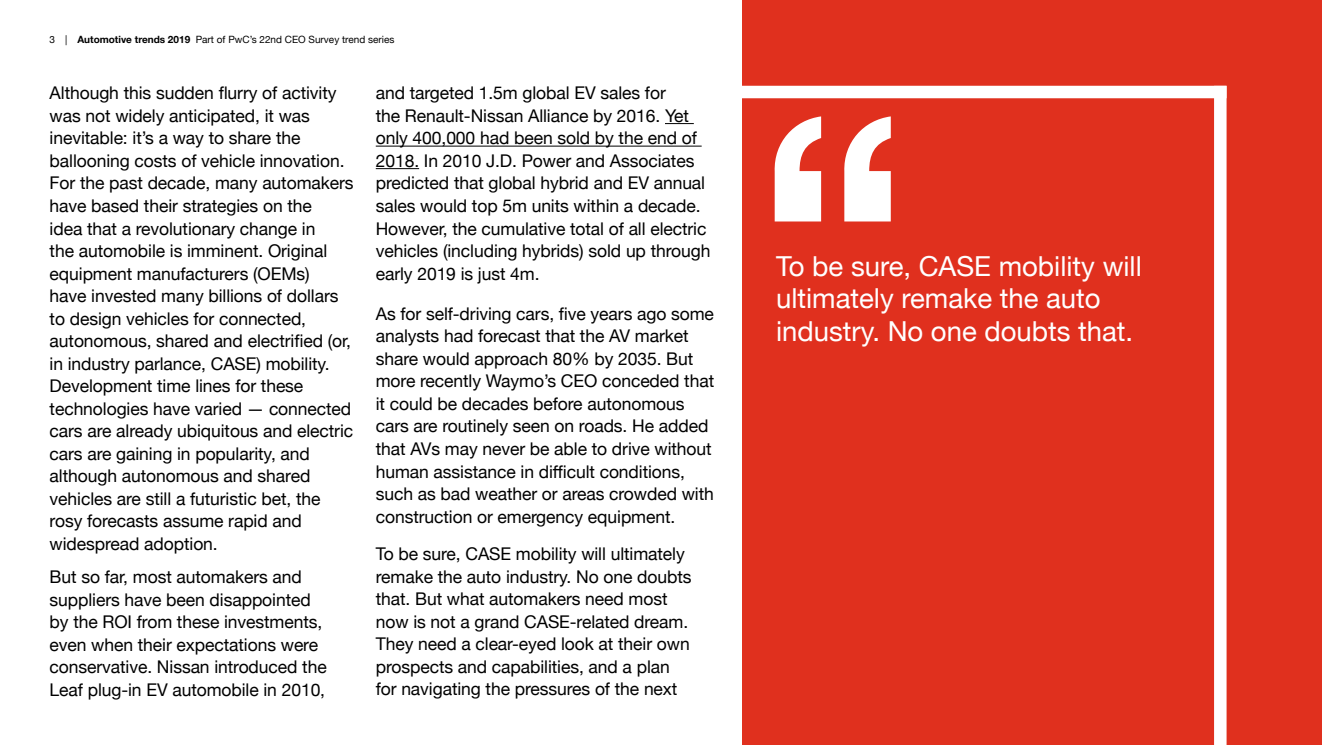
<style>
.page{position:relative;width:1322px;height:745px;background:#fff}
.page>*{position:absolute;margin:0;border:0;box-sizing:border-box;transform-origin:0 0}
.t1{font:27.5px/32.5px "Helvetica Neue";color:#fff}
.t2{font:17.5px/22.5px "Helvetica Neue";letter-spacing:-.005em;color:#000}
.t3{font:10px "Helvetica Neue";color:#000}
.s1{font-weight:700}
</style>
<div class="page">
<svg style="left:665px;top:123px;width:29px;height:1px"></svg>
<hr style="left:376px;top:146px;width:325px;height:1px;background:#000">
<hr style="left:376px;top:168px;width:43px;height:1px;background:#000">
<div style="left:742px;top:0;width:580px;height:744px;background:#e0301e"></div>
<svg style="left:774px;top:116px;width:117px;height:105px"></svg>
<div style="left:715px;top:86px;width:511px;height:12px;background:#fff"></div>
<div style="left:1214px;top:86px;width:12px;height:658px;background:#fff"></div>
<p class="t3" style="left:50px;top:32px;width:346px">3 | <span class="s1">Automotive trends 2019</span> Part of PwC’s 22nd CEO Survey trend series</p>
<p class="t2" style="left:50px;top:83px;width:305px">Although this sudden flurry of activity was not widely anticipated, it was inevitable: it’s a way to share the ballooning costs of vehicle innovation.<br>For the past decade, many automakers have based their strategies on the<br>idea that a revolutionary change in<br>the automobile is imminent. Original equipment manufacturers (OEMs)<br>have invested many billions of dollars to design vehicles for connected, autonomous, shared and electrified (or, in industry parlance, CASE) mobility.<br>Development time lines for these technologies have varied — connected cars are already ubiquitous and electric cars are gaining in popularity, and although autonomous and shared vehicles are still a futuristic bet, the rosy forecasts assume rapid and widespread adoption.</p>
<p class="t2" style="left:50px;top:566px;width:279px">But so far, most automakers and suppliers have been disappointed by the ROI from these investments, even when their expectations were conservative. Nissan introduced the Leaf plug-in EV automobile in 2010,</p>
<p class="t2" style="left:376px;top:83px;width:336px">and targeted 1.5m global EV sales for<br>the Renault-Nissan Alliance by 2016. Yet only 400,000 had been sold by the end of 2018. In 2010 J.D. Power and Associates predicted that global hybrid and EV annual sales would top 5m units within a decade.<br>However, the cumulative total of all electric vehicles (including hybrids) sold up through early 2019 is just 4m.</p>
<p class="t2" style="left:376px;top:303px;width:340px">As for self-driving cars, five years ago some analysts had forecast that the AV market share would approach 80% by 2035. But more recently Waymo’s CEO conceded that it could be decades before autonomous cars are routinely seen on roads. He added that AVs may never be able to drive without human assistance in difficult conditions, such as bad weather or areas crowded with construction or emergency equipment.</p>
<p class="t2" style="left:376px;top:543px;width:317px">To be sure, CASE mobility will ultimately remake the auto industry. No one doubts that. But what automakers need most now is not a grand CASE-related dream.<br>They need a clear-eyed look at their own prospects and capabilities, and a plan for navigating the pressures of the next</p>
<h1 class="t1" style="left:776px;top:251px;width:367px">To be sure, CASE mobility will ultimately remake the auto industry. No one doubts that.</h1>
</div>
